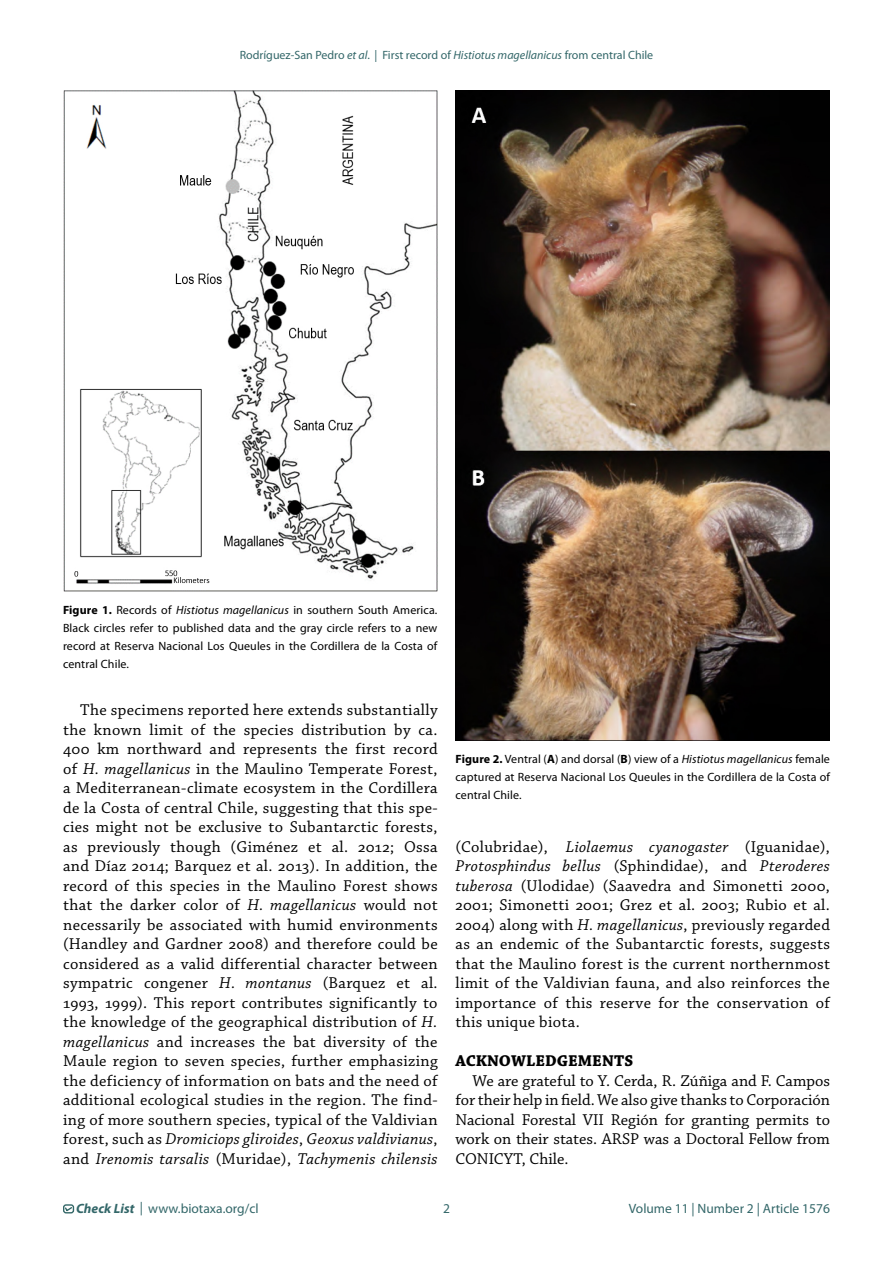
<style>
.page{position:relative;width:893px;height:1263px;background:#fff}
.page>*{position:absolute;margin:0;border:0;box-sizing:border-box;transform-origin:0 0}
.t1{font:16.5px/19.5px "Chaparral Pro";letter-spacing:.02em;color:#000;text-align:justify}
.t2{font:700 16.5px "Chaparral Pro";letter-spacing:.005em;color:#000}
.t3{font:13.5px "Myriad Pro";color:#336769}
.t4{font:12px/18px "Myriad Pro";letter-spacing:.01em;color:#000;text-align:justify}
.t5{font:12px "Myriad Pro";color:#336769}
.s1{font-style:italic}
.s2{font-weight:700}
.s3{font-weight:700;font-style:italic}
</style>
<div class="page">
<div style="left:63px;top:1204px;width:11px;height:9px;border:1px solid #336767;border-radius:2px"></div>
<svg style="left:64px;top:1206px;width:9px;height:6px"></svg>
<img style="left:63px;top:90px;width:374px;height:502px">
<img style="left:455px;top:90px;width:375px;height:651px">
<p class="t5" style="left:240px;top:47px;width:415px">Rodríguez-San Pedro <span class="s1">et al</span>. | First record of <span class="s1">Histiotus magellanicus</span> from central Chile</p>
<p class="t4" style="left:63px;top:600px;width:376px"><span class="s2">Figure</span> <span class="s2">1.</span> Records of <span class="s1">Histiotus magellanicus</span> in southern South America.<br>Black circles refer to published data and the gray circle refers to a new record at Reserva Nacional Los Queules in the Cordillera de la Costa of central Chile.</p>
<p class="t1" style="left:63px;top:701px;width:376px;text-indent:17px">The specimens reported here extends substantially the known limit of the species distribution by ca.<br>400 km northward and represents the first record of <span class="s1">H. magellanicus</span> in the Maulino Temperate Forest, a Mediterranean-climate ecosystem in the Cordillera de la Costa of central Chile, suggesting that this spe&shy;cies might not be exclusive to Subantarctic forests, as previously though (Giménez et al. 2012; Ossa and Díaz 2014; Barquez et al. 2013). In addition, the record of this species in the Maulino Forest shows that the darker color of <span class="s1">H. magellanicus</span> would not necessarily be associated with humid environments (Handley and Gardner 2008) and therefore could be considered as a valid differential character between sympatric congener <span class="s1">H. montanus</span> (Barquez et al.<br>1993, 1999). This report contributes significantly to the knowledge of the geographical distribution of <span class="s1">H. magellanicus</span> and increases the bat diversity of the Maule region to seven species, further emphasizing the deficiency of information on bats and the need of additional ecological studies in the region. The find&shy;ing of more southern species, typical of the Valdivian forest, such as <span class="s1">Dromiciops gliroides</span>, <span class="s1">Geoxus valdivianus</span>, and <span class="s1">Irenomis tarsalis</span> (Muridae), <span class="s1">Tachymenis chilensis</span></p>
<p class="t4" style="left:455px;top:749px;width:376px"><span class="s2">Figure 2.</span> Ventral (<span class="s2">A</span>) and dorsal (<span class="s2">B</span>) view of a <span class="s1">Histiotus magellanicus</span> female captured at Reserva Nacional Los Queules in the Cordillera de la Costa of central Chile.</p>
<p class="t1" style="left:455px;top:837px;width:376px">(Colubridae), <span class="s1">Liolaemus cyanogaster</span> (Iguanidae), <span class="s1">Protosphindus bellus</span> (Sphindidae), and <span class="s1">Pteroderes tuberosa</span> (Ulodidae) (Saavedra and Simonetti 2000, 2001; Simonetti 2001; Grez et al. 2003; Rubio et al.<br>2004) along with <span class="s1">H. magellanicus</span>, previously regarded as an endemic of the Subantarctic forests, suggests that the Maulino forest is the current northernmost limit of the Valdivian fauna, and also reinforces the importance of this reserve for the conservation of this unique biota.</p>
<p class="t2" style="left:455px;top:1051px;width:179px">ACKNOWLEDGEMENTS</p>
<p class="t1" style="left:455px;top:1071px;width:376px;text-indent:17px">We are grateful to Y. Cerda, R. Zúñiga and F. Campos for their help in field. We also give thanks to Corporación Nacional Forestal VII Región for granting permits to work on their states. ARSP was a Doctoral Fellow from CONICYT, Chile.</p>
<p class="t3" style="left:76px;top:1200px;width:184px"><span class="s3">Check List</span> | www.biotaxa.org/cl</p>
<p class="t3" style="left:443px;top:1200px;width:8px">2</p>
<p class="t3" style="left:629px;top:1200px;width:203px">Volume 11 | Number 2 | Article 1576</p>
</div>
